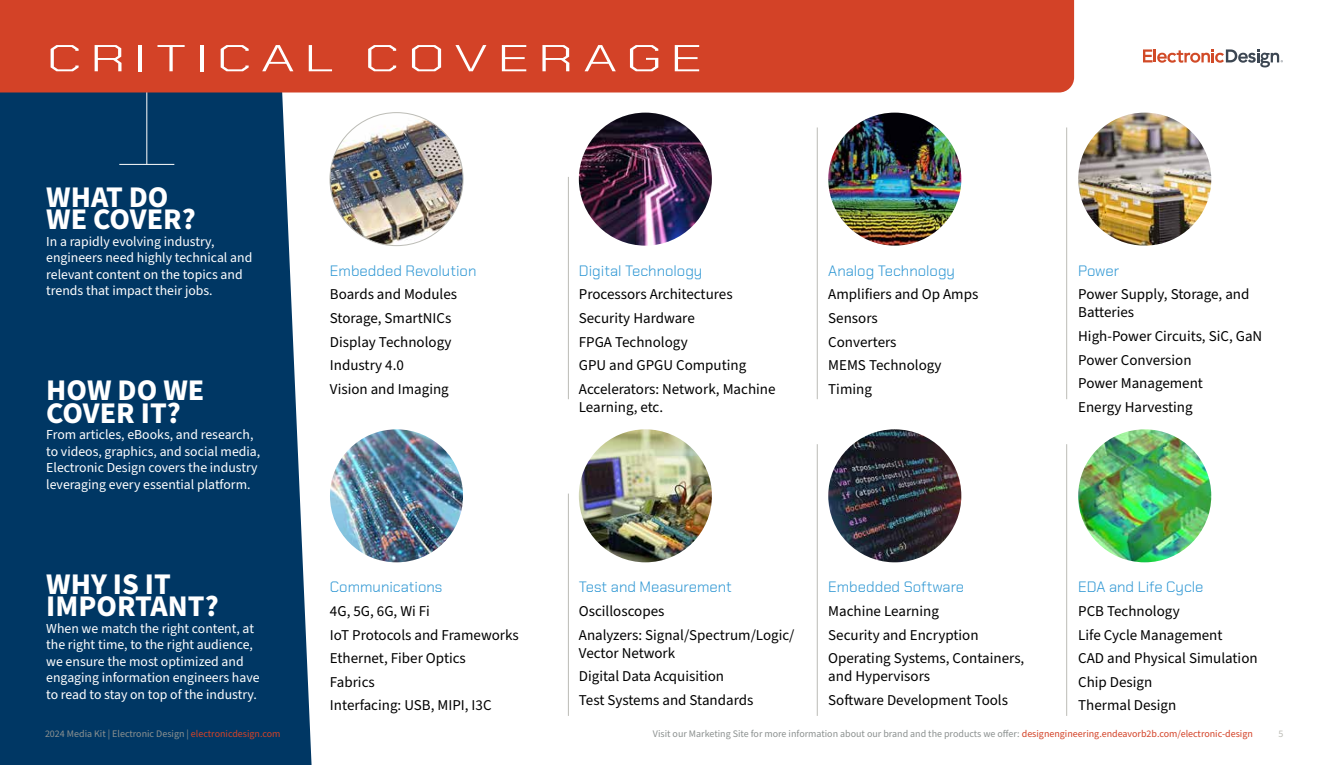
<style>
.page{position:relative;width:1328px;height:765px;background:#fff}
.page>*{position:absolute;margin:0;border:0;box-sizing:border-box;transform-origin:0 0}
.t1{font:300 37.5px "Chakra Petch";letter-spacing:.155em;color:#fff;scale:1.5 1}
.t2{font:700 30px/22.5px "Source Sans Pro";color:#fff}
.t3{font:15px/23.6px "Source Sans Pro";color:#000}
.t4{font:300 15px "Chakra Petch";color:#2d96d3}
.t5{font:13.75px/16.5px "Source Sans Pro";color:#fff}
.t6{font:10px "Source Sans Pro";color:#8c9190}
.t7{font:10px "Source Sans Pro";color:#bcbcb6}
.s1{color:#d34227}
</style>
<div class="page">
<svg style="left:0;top:92px;width:338px;height:673px;background:#1e4e76"></svg>
<hr style="left:147px;top:92px;width:1px;height:72px;background:#fff">
<hr style="left:119px;top:164px;width:55px;height:1px;background:#fff">
<div style="left:0;top:0;width:1074px;height:92px;background:#d34227"></div>
<img style="left:330px;top:113px;width:133px;height:133px;border-radius:67px">
<img style="left:330px;top:429px;width:133px;height:133px;border-radius:67px">
<img style="left:579px;top:113px;width:133px;height:133px;border-radius:67px">
<hr style="left:568px;top:177px;width:1px;height:222px;background:#bcbcb6">
<img style="left:579px;top:429px;width:133px;height:133px;border-radius:67px">
<hr style="left:568px;top:494px;width:1px;height:222px;background:#bcbcb6">
<img style="left:828px;top:113px;width:133px;height:133px;border-radius:67px">
<hr style="left:817px;top:127px;width:1px;height:272px;background:#bcbcb6">
<img style="left:828px;top:429px;width:133px;height:133px;border-radius:66px">
<hr style="left:817px;top:444px;width:1px;height:272px;background:#bcbcb6">
<img style="left:1078px;top:113px;width:133px;height:133px;border-radius:67px">
<hr style="left:1066px;top:127px;width:1px;height:272px;background:#bcbcb6">
<img style="left:1078px;top:429px;width:133px;height:133px;border-radius:67px">
<hr style="left:1066px;top:444px;width:1px;height:272px;background:#bcbcb6">
<svg style="left:1143px;top:49px;width:139px;height:18px"></svg>
<h1 class="t1" style="left:46px;top:34px;width:439px">CRITICAL COVERAGE</h1>
<h2 class="t2" style="left:46px;top:186px;width:151px">WHAT DO<br>WE COVER?</h2>
<p class="t5" style="left:46px;top:233px;width:207px">In a rapidly evolving industry, engineers need highly technical and relevant content on the topics and trends that impact their jobs.</p>
<h2 class="t2" style="left:46px;top:380px;width:160px">HOW DO WE<br>COVER IT?</h2>
<p class="t5" style="left:46px;top:427px;width:215px">From articles, eBooks, and research, to videos, graphics, and social media, Electronic Design covers the industry leveraging every essential platform.</p>
<p class="t4" style="left:330px;top:261px;width:148px">Embedded Revolution</p>
<p class="t3" style="left:330px;top:283px;width:129px">Boards and Modules<br>Storage, SmartNICs<br>Display Technology<br>Industry 4.0<br>Vision and Imaging</p>
<p class="t4" style="left:579px;top:261px;width:125px">Digital Technology</p>
<p class="t3" style="left:579px;top:283px;width:198px">Processors Architectures<br>Security Hardware<br>FPGA Technology<br>GPU and GPGU Computing<br>Accelerators: Network, Machine</p>
<p class="t3" style="left:579px;top:395px;width:86px">Learning, etc.</p>
<p class="t4" style="left:828px;top:261px;width:128px">Analog Technology</p>
<p class="t3" style="left:828px;top:283px;width:151px">Amplifiers and Op Amps<br>Sensors<br>Converters<br>MEMS Technology<br>Timing</p>
<p class="t4" style="left:1078px;top:261px;width:43px">Power</p>
<p class="t3" style="left:1078px;top:286px;width:173px;line-height:18px">Power Supply, Storage, and<br>Batteries</p>
<p class="t3" style="left:1078px;top:325px;width:186px">High-Power Circuits, SiC, GaN<br>Power Conversion<br>Power Management<br>Energy Harvesting</p>
<h2 class="t2" style="left:46px;top:573px;width:174px">WHY IS IT<br>IMPORTANT?</h2>
<p class="t5" style="left:46px;top:620px;width:215px">When we match the right content, at the right time, to the right audience, we ensure the most optimized and engaging information engineers have to read to stay on top of the industry.</p>
<p class="t6" style="left:45px;top:727px;width:237px">2024 Media Kit | Electronic Design | <span class="s1">electronicdesign.com</span></p>
<p class="t6" style="left:653px;top:727px;width:601px">Visit our Marketing Site for more information about our brand and the products we offer: <span class="s1">designengineering.endeavorb2b.com/electronic-design</span></p>
<p class="t7" style="left:1278px;top:727px;width:6px">5</p>
<p class="t4" style="left:579px;top:577px;width:154px">Test and Measurement</p>
<p class="t3" style="left:579px;top:600px;width:217px">Oscilloscopes<br>Analyzers: Signal/Spectrum/Logic/</p>
<p class="t3" style="left:579px;top:641px;width:176px">Vector Network<br>Digital Data Acquisition<br>Test Systems and Standards</p>
<p class="t4" style="left:828px;top:577px;width:137px">Embedded Software</p>
<p class="t3" style="left:828px;top:600px;width:198px">Machine Learning<br>Security and Encryption<br>Operating Systems, Containers,</p>
<p class="t3" style="left:828px;top:665px;width:181px">and Hypervisors<br>Software Development Tools</p>
<p class="t4" style="left:1078px;top:577px;width:127px">EDA and Life Cycle</p>
<p class="t3" style="left:1078px;top:600px;width:181px">PCB Technology<br>Life Cycle Management<br>CAD and Physical Simulation<br>Chip Design<br>Thermal Design</p>
<p class="t4" style="left:330px;top:577px;width:114px">Communications</p>
<p class="t3" style="left:330px;top:600px;width:190px">4G, 5G, 6G, Wi Fi<br>IoT Protocols and Frameworks<br>Ethernet, Fiber Optics<br>Fabrics<br>Interfacing: USB, MIPI, I3C</p>
</div>
